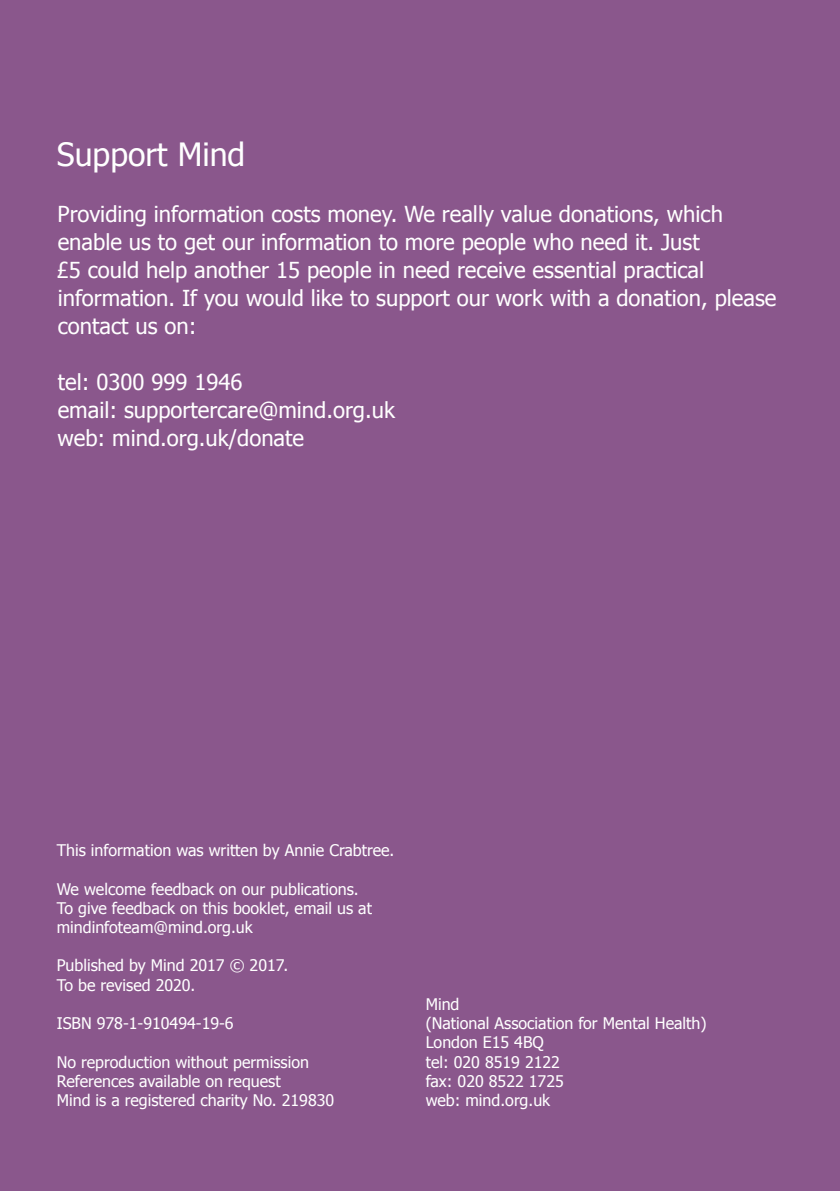
<style>
.page{position:relative;width:840px;height:1191px;background:#fff}
.page>*{position:absolute;margin:0;border:0;box-sizing:border-box;transform-origin:0 0}
.t1{font:32px "Tahoma";color:#fff}
.t2{font:22px/28px "Tahoma";color:#fff}
.t3{font:16px/19.2px "Tahoma";color:#fff}
</style>
<div class="page">
<div style="left:0;top:0;width:839px;height:1191px;background:#8a578c"></div>
<h1 class="t1" style="left:57px;top:133px;width:190px">Support Mind</h1>
<p class="t2" style="left:57px;top:199px;width:720px">Providing information costs money. We really value donations, which enable us to get our information to more people who need it. Just<br>£5 could help another 15 people in need receive essential practical information. If you would like to support our work with a donation, please contact us on:</p>
<h2 class="t2" style="left:57px;top:367px;width:339px">tel: 0300 999 1946<br>email: supportercare@mind.org.uk web: mind.org.uk/donate</h2>
<p class="t3" style="left:57px;top:840px;width:339px">This information was written by Annie Crabtree.</p>
<p class="t3" style="left:57px;top:878px;width:316px">We welcome feedback on our publications.<br>To give feedback on this booklet, email us at mindinfoteam@mind.org.uk</p>
<p class="t3" style="left:57px;top:955px;width:233px">Published by Mind 2017 © 2017.<br>To be revised 2020.</p>
<p class="t3" style="left:57px;top:1013px;width:178px">ISBN 978-1-910494-19-6</p>
<p class="t3" style="left:57px;top:1051px;width:279px">No reproduction without permission<br>References available on request<br>Mind is a registered charity No. 219830</p>
<p class="t3" style="left:425px;top:993px;width:282px">Mind<br>(National Association for Mental Health)<br>London E15 4BQ<br>tel: 020 8519 2122<br>fax: 020 8522 1725<br>web: mind.org.uk</p>
</div>
